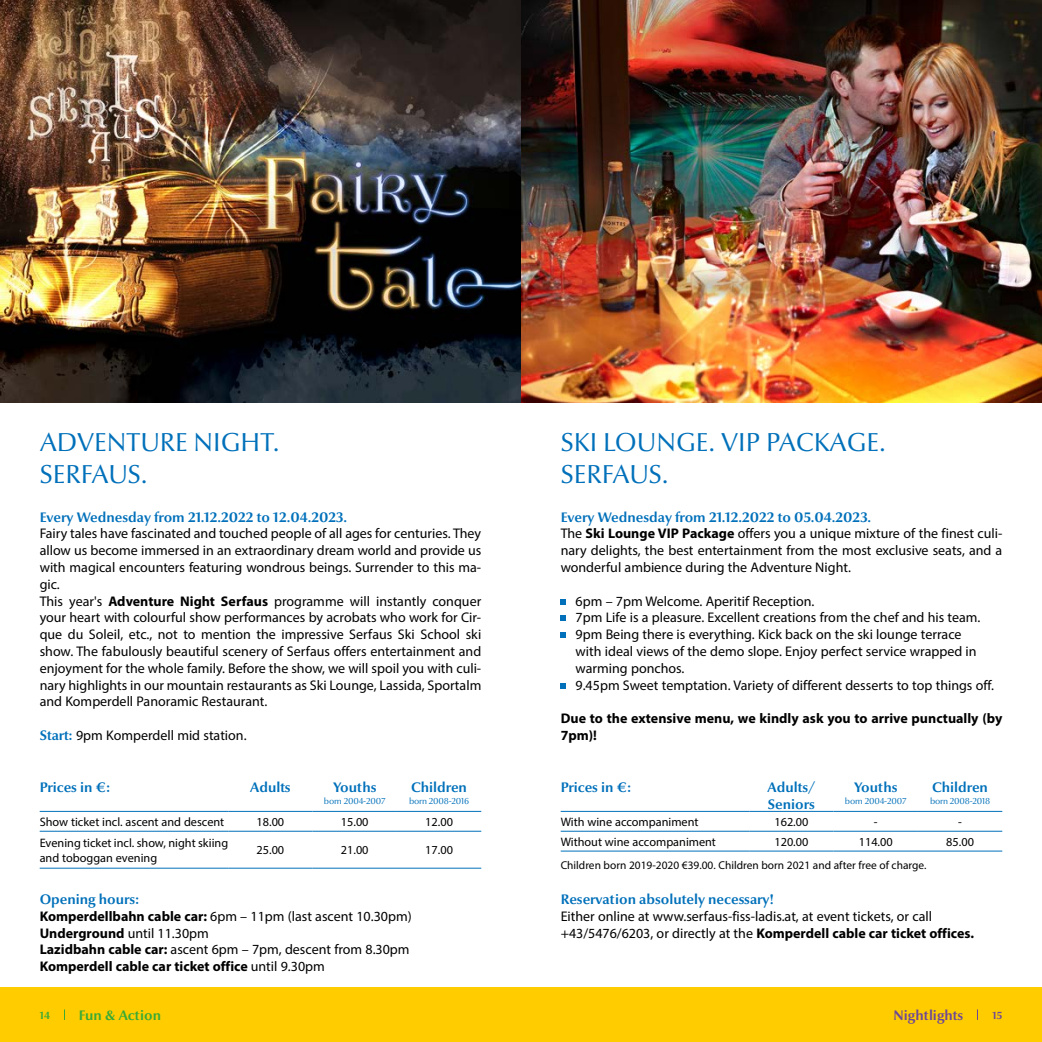
<style>
.page{position:relative;width:1042px;height:1042px;background:#fff}
.page>*{position:absolute;margin:0;border:0;box-sizing:border-box;transform-origin:0 0}
.t1{font:26.25px/31.5px "Optima Nova LT Pro";color:#0070ba}
.t2{font:14px/16.8px "Myriad Pro";color:#000}
.t3{font:700 14px/16.8px "Myriad Pro";color:#000}
.t4{font:700 14px/16.8px "Optima Nova LT Pro";color:#0070ba}
.t5{font:700 14px "Optima Nova LT Pro";color:#6c4796}
.t6{font:700 14px "Optima Nova LT Pro";color:#3aaa35}
.t7{font:12.25px/14.7px "Myriad Pro";color:#000}
.t8{font:11.38px "Myriad Pro";color:#000}
.t9{font:700 10.5px "Optima Nova LT Pro";color:#3aaa35}
.t10{font:700 10.5px "Optima Nova LT Pro";color:#6c4796}
.t11{font:8.75px "Optima Nova LT Pro";letter-spacing:-.02em;color:#0070ba}
.s1{font-weight:700}
.s2{font-family:"Optima Nova LT Pro";font-weight:700;color:#0070ba}
.s3{font-weight:400}
</style>
<div class="page">
<div style="left:521px;top:987px;width:521px;height:55px;background:#fc0"></div>
<div style="left:0;top:987px;width:521px;height:55px;background:#fc0"></div>
<img style="left:0;top:0;width:521px;height:403px">
<svg style="left:40px;top:830px;width:188px;height:38px"></svg>
<hr style="left:40px;top:811px;width:188px;height:1px;background:#0070ba">
<hr style="left:228px;top:811px;width:85px;height:1px;background:#0070ba">
<hr style="left:313px;top:811px;width:84px;height:1px;background:#0070ba">
<hr style="left:397px;top:811px;width:84px;height:1px;background:#0070ba">
<hr style="left:40px;top:831px;width:188px;height:1px;background:#0070ba">
<hr style="left:228px;top:831px;width:85px;height:1px;background:#0070ba">
<hr style="left:313px;top:831px;width:84px;height:1px;background:#0070ba">
<hr style="left:397px;top:831px;width:84px;height:1px;background:#0070ba">
<hr style="left:40px;top:868px;width:188px;height:1px;background:#0070ba">
<hr style="left:228px;top:868px;width:85px;height:1px;background:#0070ba">
<hr style="left:313px;top:868px;width:84px;height:1px;background:#0070ba">
<hr style="left:397px;top:868px;width:84px;height:1px;background:#0070ba">
<img style="left:521px;top:0;width:521px;height:403px">
<svg style="left:561px;top:599px;width:5px;height:5px"></svg>
<svg style="left:561px;top:616px;width:5px;height:5px"></svg>
<svg style="left:561px;top:632px;width:5px;height:6px"></svg>
<svg style="left:561px;top:683px;width:5px;height:5px"></svg>
<svg style="left:561px;top:830px;width:188px;height:21px"></svg>
<hr style="left:561px;top:811px;width:188px;height:1px;background:#0070ba">
<hr style="left:749px;top:811px;width:84px;height:1px;background:#0070ba">
<hr style="left:833px;top:811px;width:85px;height:1px;background:#0070ba">
<hr style="left:918px;top:811px;width:84px;height:1px;background:#0070ba">
<hr style="left:561px;top:831px;width:188px;height:1px;background:#0070ba">
<hr style="left:749px;top:831px;width:84px;height:1px;background:#0070ba">
<hr style="left:833px;top:831px;width:85px;height:1px;background:#0070ba">
<hr style="left:918px;top:831px;width:84px;height:1px;background:#0070ba">
<hr style="left:561px;top:851px;width:188px;height:1px;background:#0070ba">
<hr style="left:749px;top:851px;width:84px;height:1px;background:#0070ba">
<hr style="left:833px;top:851px;width:85px;height:1px;background:#0070ba">
<hr style="left:918px;top:851px;width:84px;height:1px;background:#0070ba">
<h1 class="t1" style="left:40px;top:426px;width:241px">ADVENTURE NIGHT.<br>SERFAUS.</h1>
<p class="t4" style="left:40px;top:508px;width:309px">Every Wednesday from 21.12.2022 to 12.04.2023.</p>
<p class="t2" style="left:40px;top:525px;width:443px">Fairy tales have fascinated and touched people of all ages for centuries. They allow us become immersed in an extraordinary dream world and provide us with magical encounters featuring wondrous beings. Surrender to this ma&shy;gic.<br>This year's <span class="s1">Adventure Night Serfaus</span> programme will instantly conquer your heart with colourful show performances by acrobats who work for Cir&shy;que du Soleil, etc., not to mention the impressive Serfaus Ski School ski show. The fabulously beautiful scenery of Serfaus offers entertainment and enjoyment for the whole family. Before the show, we will spoil you with culi&shy;nary highlights in our mountain restaurants as Ski Lounge, Lassida, Sportalm and Komperdell Panoramic Restaurant.</p>
<p class="t2" style="left:40px;top:727px;width:208px"><span class="s2">Start:</span> 9pm Komperdell mid station.</p>
<p class="t4" style="left:40px;top:779px;width:72px">Prices in €:</p>
<p class="t4" style="left:250px;top:779px;width:42px">Adults</p>
<p class="t4" style="left:333px;top:779px;width:45px">Youths</p>
<p class="t11" style="left:324px;top:796px;width:63px">born 2004-2007</p>
<p class="t4" style="left:411px;top:779px;width:57px">Children</p>
<p class="t11" style="left:409px;top:796px;width:62px">born 2008-2016</p>
<p class="t7" style="left:40px;top:814px;width:186px">Show ticket incl. ascent and descent</p>
<p class="t7" style="left:257px;top:814px;width:29px">18.00</p>
<p class="t7" style="left:341px;top:814px;width:29px">15.00</p>
<p class="t7" style="left:425px;top:814px;width:29px">12.00</p>
<p class="t7" style="left:40px;top:835px;width:190px">Evening ticket incl. show, night skiing and toboggan evening</p>
<p class="t7" style="left:257px;top:842px;width:29px">25.00</p>
<p class="t7" style="left:341px;top:842px;width:29px">21.00</p>
<p class="t7" style="left:425px;top:842px;width:29px">17.00</p>
<p class="t4" style="left:40px;top:891px;width:101px">Opening hours:</p>
<p class="t3" style="left:40px;top:907px;width:373px">Komperdellbahn cable car: <span class="s3">6pm – 11pm (last ascent 10.30pm)<br></span>Underground <span class="s3">until 11.30pm<br></span>Lazidbahn cable car: <span class="s3">ascent 6pm – 7pm, descent from 8.30pm </span>Komperdell cable car ticket office <span class="s3">until 9.30pm</span></p>
<h1 class="t1" style="left:561px;top:426px;width:327px">SKI LOUNGE. VIP PACKAGE.<br>SERFAUS.</h1>
<p class="t4" style="left:561px;top:508px;width:312px">Every Wednesday from 21.12.2022 to 05.04.2023.</p>
<p class="t2" style="left:561px;top:525px;width:443px;text-align:justify">The <span class="s1">Ski Lounge VIP Package</span> offers you a unique mixture of the finest culi&shy;nary delights, the best entertainment from the most exclusive seats, and a wonderful ambience during the Adventure Night.</p>
<p class="t2" style="left:575px;top:592px;width:420px">6pm – 7pm Welcome. Aperitif Reception.<br>7pm Life is a pleasure. Excellent creations from the chef and his team.<br>9pm Being there is everything. Kick back on the ski lounge terrace<br>with ideal views of the demo slope. Enjoy perfect service wrapped in warming ponchos.<br>9.45pm Sweet temptation. Variety of different desserts to top things off.</p>
<p class="t3" style="left:561px;top:709px;width:443px">Due to the extensive menu, we kindly ask you to arrive punctually (by<br>7pm)!</p>
<p class="t4" style="left:561px;top:779px;width:72px">Prices in €:</p>
<p class="t4" style="left:767px;top:779px;width:49px">Adults/<br>Seniors</p>
<p class="t4" style="left:854px;top:779px;width:45px">Youths</p>
<p class="t11" style="left:845px;top:796px;width:63px">born 2004-2007</p>
<p class="t4" style="left:932px;top:779px;width:57px">Children</p>
<p class="t11" style="left:930px;top:796px;width:62px">born 2008-2018</p>
<p class="t7" style="left:561px;top:814px;width:139px">With wine accompaniment</p>
<p class="t7" style="left:774px;top:814px;width:35px">162.00</p>
<p class="t7" style="left:874px;top:814px;width:5px">-</p>
<p class="t7" style="left:958px;top:814px;width:5px">-</p>
<p class="t7" style="left:561px;top:834px;width:157px">Without wine accompaniment</p>
<p class="t7" style="left:774px;top:834px;width:35px">120.00</p>
<p class="t7" style="left:859px;top:834px;width:35px">114.00</p>
<p class="t7" style="left:946px;top:834px;width:29px">85.00</p>
<p class="t8" style="left:561px;top:858px;width:367px">Children born 2019-2020 €39.00. Children born 2021 and after free of charge.</p>
<p class="t4" style="left:561px;top:891px;width:215px">Reservation absolutely necessary!</p>
<p class="t2" style="left:561px;top:907px;width:415px">Either online at www.serfaus-fiss-ladis.at, at event tickets, or call +43/5476/6203, or directly at the <span class="s1">Komperdell cable car ticket offices.</span></p>
<p class="t9" style="left:40px;top:1008px;width:12px">14</p>
<p class="t6" style="left:79px;top:1006px;width:84px">Fun &amp; Action</p>
<p class="t5" style="left:893px;top:1006px;width:71px">Nightlights</p>
<p class="t10" style="left:992px;top:1008px;width:11px">15</p>
</div>
